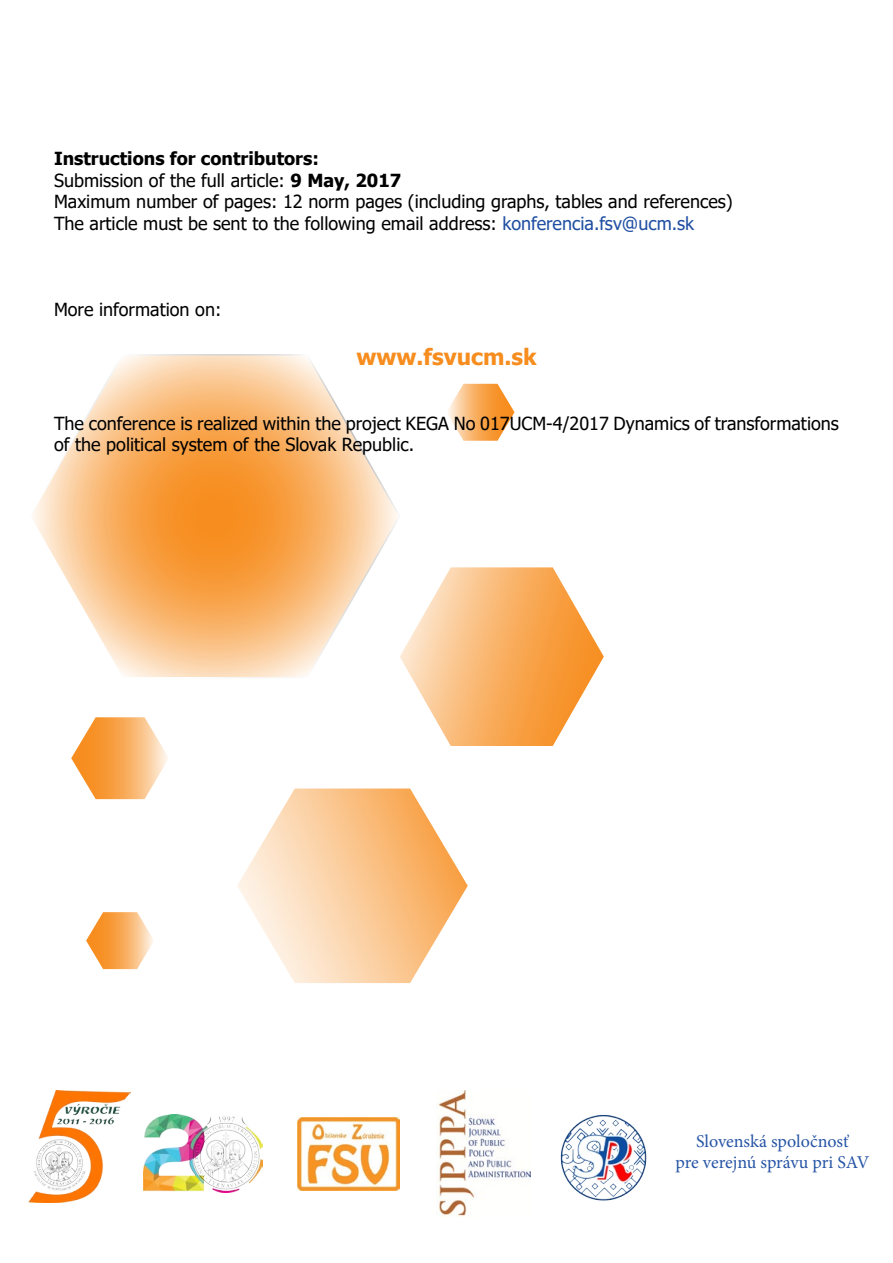
<style>
.page{position:relative;width:893px;height:1263px;background:#fff}
.page>*{position:absolute;margin:0;border:0;box-sizing:border-box;transform-origin:0 0}
.t1{font:700 22.5px "Tahoma";color:#f78d1e}
.t2{font:18px/21.6px "Tahoma";color:#000}
.t3{font:18px/21.6px "Minion Pro";letter-spacing:-.005em;color:#2654a5;text-align:center}
.s1{font-weight:700}
.s2{color:#1f4ea2}
</style>
<div class="page">
<svg style="left:32px;top:354px;width:366px;height:323px"></svg>
<svg style="left:237px;top:788px;width:231px;height:195px"></svg>
<svg style="left:400px;top:567px;width:204px;height:179px"></svg>
<svg style="left:71px;top:717px;width:97px;height:82px"></svg>
<svg style="left:86px;top:912px;width:68px;height:57px"></svg>
<svg style="left:448px;top:384px;width:66px;height:57px"></svg>
<img style="left:298px;top:1118px;width:102px;height:72px">
<img style="left:438px;top:1091px;width:92px;height:126px">
<img style="left:560px;top:1114px;width:87px;height:87px">
<img style="left:29px;top:1091px;width:102px;height:112px">
<img style="left:144px;top:1114px;width:119px;height:78px">
<p class="t2" style="left:54px;top:149px;width:680px"><span class="s1">Instructions for contributors:<br></span>Submission of the full article: <span class="s1">9 May, 2017<br></span>Maximum number of pages: 12 norm pages (including graphs, tables and references)<br>The article must be sent to the following email address: <span class="s2">konferencia.fsv@ucm.sk</span></p>
<p class="t2" style="left:54px;top:300px;width:169px">More information on:</p>
<p class="t1" style="left:356px;top:341px;width:182px">www.fsvucm.sk</p>
<p class="t2" style="left:54px;top:413px;width:786px">The conference is realized within the project KEGA No 017UCM-4/2017 Dynamics of transformations of the political system of the Slovak Republic.</p>
<p class="t3" style="left:675px;top:1130px;width:195px">Slovenská spoločnosť<br>pre verejnú správu pri SAV</p>
</div>
